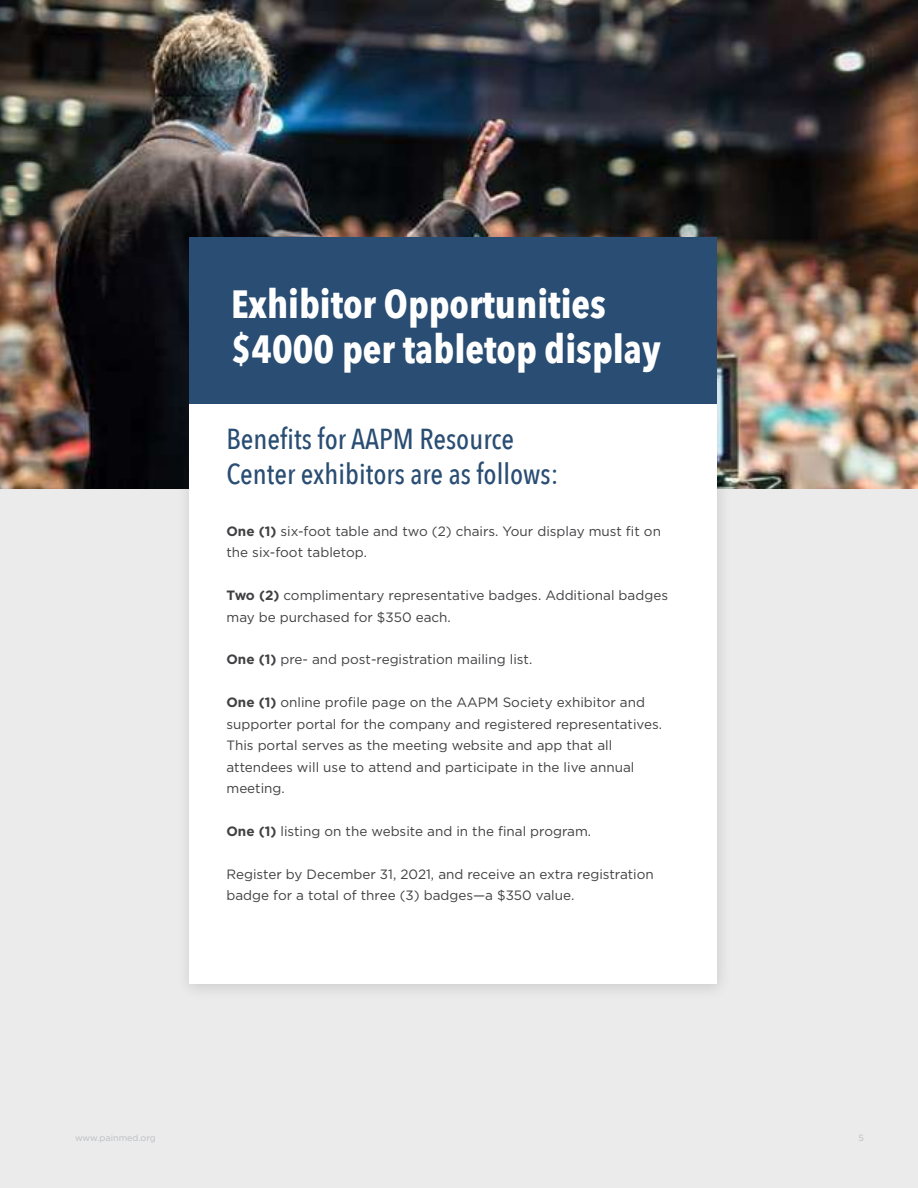
<style>
.page{position:relative;width:918px;height:1188px;background:#ebebec}
.page>*{position:absolute;margin:0;border:0;box-sizing:border-box;transform-origin:0 0}
.t1{font:700 39.3px/44.2px "Avenir Next Condensed";color:#fff}
.t2{font:500 28.8px/34.7px "Avenir Next Condensed";color:#294d73}
.t3{font:13.5px/21.5px "Gotham";color:#414042}
.t4{font:9px "Gotham";color:#bcbec0}
.s1{font-weight:700}
</style>
<div class="page">
<img style="left:0;top:0;width:918px;height:489px">
<div style="left:176px;top:226px;width:557px;height:775px;background:#000;opacity:.13"></div>
<div style="left:189px;top:237px;width:528px;height:747px;background:#fff"></div>
<div style="left:189px;top:237px;width:528px;height:167px;background:#294d73"></div>
<h1 class="t1" style="left:231px;top:282px;width:431px">Exhibitor Opportunities $4000 per tabletop display</h1>
<h2 class="t2" style="left:226px;top:421px;width:334px">Benefits for AAPM Resource<br>Center exhibitors are as follows:</h2>
<p class="t3" style="left:226px;top:520px;width:436px"><span class="s1">One (1)</span> six-foot table and two (2) chairs. Your display must fit on the six-foot tabletop.</p>
<p class="t3" style="left:226px;top:584px;width:443px"><span class="s1">Two (2)</span> complimentary representative badges. Additional badges may be purchased for $350 each.</p>
<p class="t3" style="left:226px;top:649px;width:307px"><span class="s1">One (1)</span> pre- and post-registration mailing list.</p>
<p class="t3" style="left:226px;top:691px;width:437px"><span class="s1">One (1)</span> online profile page on the AAPM Society exhibitor and supporter portal for the company and registered representatives.<br>This portal serves as the meeting website and app that all attendees will use to attend and participate in the live annual meeting.</p>
<p class="t3" style="left:226px;top:820px;width:366px"><span class="s1">One (1)</span> listing on the website and in the final program.</p>
<p class="t3" style="left:226px;top:863px;width:429px">Register by December 31, 2021, and receive an extra registration badge for a total of three (3) badges—a $350 value.</p>
<p class="t4" style="left:75px;top:1132px;width:82px">www.painmed.org</p>
<p class="t4" style="left:858px;top:1132px;width:7px">5</p>
</div>
